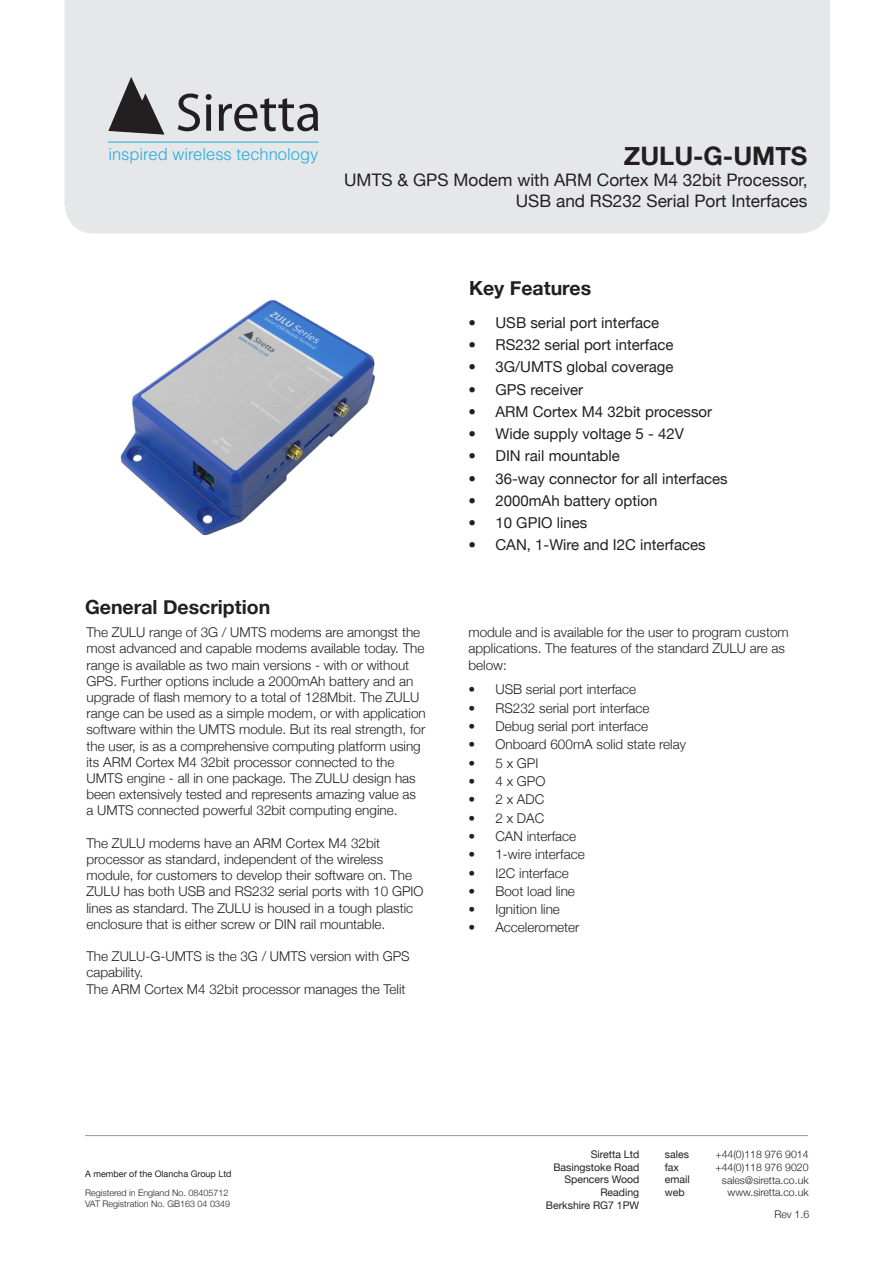
<style>
.page{position:relative;width:893px;height:1263px;background:#fff}
.page>*{position:absolute;margin:0;border:0;box-sizing:border-box;transform-origin:0 0}
.t1{font:700 25.5px "Helvetica Neue";color:#231f20}
.t2{font:700 19.5px "Helvetica Neue";color:#231f20}
.t3{font:17.25px/20.7px "Helvetica Neue";color:#231f20;text-align:right}
.t4{font:300 16.5px "Helvetica";color:#24aae1}
.t5{font:15px "Helvetica Neue";color:#231f20}
.t6{font:300 13.5px/16.2px "Helvetica Neue";color:#231f20}
.t7{font:10.5px/12.6px "Helvetica Neue";color:#231f20;text-align:right}
.t8{font:300 10.5px/12.6px "Helvetica Neue";color:#231f20;text-align:right}
.t9{font:300 9px/10.8px "Helvetica Neue";color:#231f20}
.t10{font:9px "Helvetica Neue";color:#231f20}
</style>
<div class="page">
<div style="left:65px;top:0;width:765px;height:234px;background:#e6e7e9"></div>
<hr style="left:85px;top:1135px;width:723px;height:1px;background:#939598">
<svg style="left:108px;top:77px;width:56px;height:58px;background:#848384"></svg>
<svg style="left:178px;top:94px;width:22px;height:37px"></svg>
<svg style="left:206px;top:94px;width:6px;height:37px"></svg>
<svg style="left:219px;top:98px;width:99px;height:33px;background:#a09fa1"></svg>
<hr style="left:108px;top:142px;width:210px;height:1px;background:#24aae1">
<img style="left:120px;top:300px;width:255px;height:236px">
<p class="t4" style="left:108px;top:141px;width:212px">inspired wireless technology</p>
<h1 class="t1" style="left:624px;top:140px;width:185px">ZULU-G-UMTS</h1>
<p class="t3" style="left:344px;top:169px;width:465px">UMTS &amp; GPS Modem with ARM Cortex M4 32bit Processor,<br>USB and RS232 Serial Port Interfaces</p>
<p class="t2" style="left:85px;top:595px;width:187px">General Description</p>
<p class="t6" style="left:86px;top:624px;width:341px">The ZULU range of 3G / UMTS modems are amongst the most advanced and capable modems available today. The range is available as two main versions - with or without GPS. Further options include a 2000mAh battery and an upgrade of flash memory to a total of 128Mbit. The ZULU range can be used as a simple modem, or with application software within the UMTS module. But its real strength, for the user, is as a comprehensive computing platform using its ARM Cortex M4 32bit processor connected to the UMTS engine - all in one package. The ZULU design has been extensively tested and represents amazing value as a UMTS connected powerful 32bit computing engine.</p>
<p class="t6" style="left:86px;top:834px;width:339px">The ZULU modems have an ARM Cortex M4 32bit processor as standard, independent of the wireless module, for customers to develop their software on. The ZULU has both USB and RS232 serial ports with 10 GPIO lines as standard. The ZULU is housed in a tough plastic enclosure that is either screw or DIN rail mountable.</p>
<p class="t6" style="left:86px;top:948px;width:325px">The ZULU-G-UMTS is the 3G / UMTS version with GPS capability.</p>
<p class="t6" style="left:86px;top:980px;width:321px">The ARM Cortex M4 32bit processor manages the Telit</p>
<p class="t2" style="left:469px;top:276px;width:124px">Key Features</p>
<p class="t5" style="left:468px;top:314px;width:192px">• USB serial port interface</p>
<p class="t5" style="left:468px;top:336px;width:207px">• RS232 serial port interface</p>
<p class="t5" style="left:468px;top:358px;width:207px">• 3G/UMTS global coverage</p>
<p class="t5" style="left:468px;top:380px;width:116px">• GPS receiver</p>
<p class="t5" style="left:468px;top:403px;width:245px">• ARM Cortex M4 32bit processor</p>
<p class="t5" style="left:468px;top:425px;width:217px">• Wide supply voltage 5 - 42V</p>
<p class="t5" style="left:468px;top:447px;width:153px">• DIN rail mountable</p>
<p class="t5" style="left:468px;top:469px;width:261px">• 36-way connector for all interfaces</p>
<p class="t5" style="left:468px;top:492px;width:191px">• 2000mAh battery option</p>
<p class="t5" style="left:468px;top:514px;width:120px">• 10 GPIO lines</p>
<p class="t5" style="left:468px;top:536px;width:239px">• CAN, 1-Wire and I2C interfaces</p>
<p class="t6" style="left:468px;top:624px;width:322px">module and is available for the user to program custom applications. The features of the standard ZULU are as below:</p>
<p class="t6" style="left:468px;top:681px;width:169px">• USB serial port interface</p>
<p class="t6" style="left:468px;top:699px;width:183px">• RS232 serial port interface</p>
<p class="t6" style="left:468px;top:718px;width:181px">• Debug serial port interface</p>
<p class="t6" style="left:468px;top:736px;width:219px">• Onboard 600mA solid state relay</p>
<p class="t6" style="left:468px;top:754px;width:72px">• 5 x GPI</p>
<p class="t6" style="left:468px;top:773px;width:79px">• 4 x GPO</p>
<p class="t6" style="left:468px;top:791px;width:77px">• 2 x ADC</p>
<p class="t6" style="left:468px;top:809px;width:77px">• 2 x DAC</p>
<p class="t6" style="left:468px;top:828px;width:109px">• CAN interface</p>
<p class="t6" style="left:468px;top:846px;width:118px">• 1-wire interface</p>
<p class="t6" style="left:468px;top:864px;width:102px">• I2C interface</p>
<p class="t6" style="left:468px;top:883px;width:108px">• Boot load line</p>
<p class="t6" style="left:468px;top:901px;width:93px">• Ignition line</p>
<p class="t6" style="left:468px;top:919px;width:113px">• Accelerometer</p>
<p class="t10" style="left:85px;top:1168px;width:148px">A member of the Olancha Group Ltd</p>
<p class="t9" style="left:85px;top:1188px;width:146px">Registered in England No. 08405712<br>VAT Registration No. GB163 04 0349</p>
<p class="t7" style="left:546px;top:1148px;width:95px">Siretta Ltd<br>Basingstoke Road<br>Spencers Wood<br>Reading<br>Berkshire RG7 1PW</p>
<p class="t7" style="left:665px;top:1148px;width:26px;text-align:left">sales fax email web</p>
<p class="t8" style="left:715px;top:1148px;width:95px">+44(0)118 976 9014 +44(0)118 976 9020 sales@siretta.co.uk www.siretta.co.uk</p>
<p class="t8" style="left:774px;top:1208px;width:36px">Rev 1.6</p>
</div>
